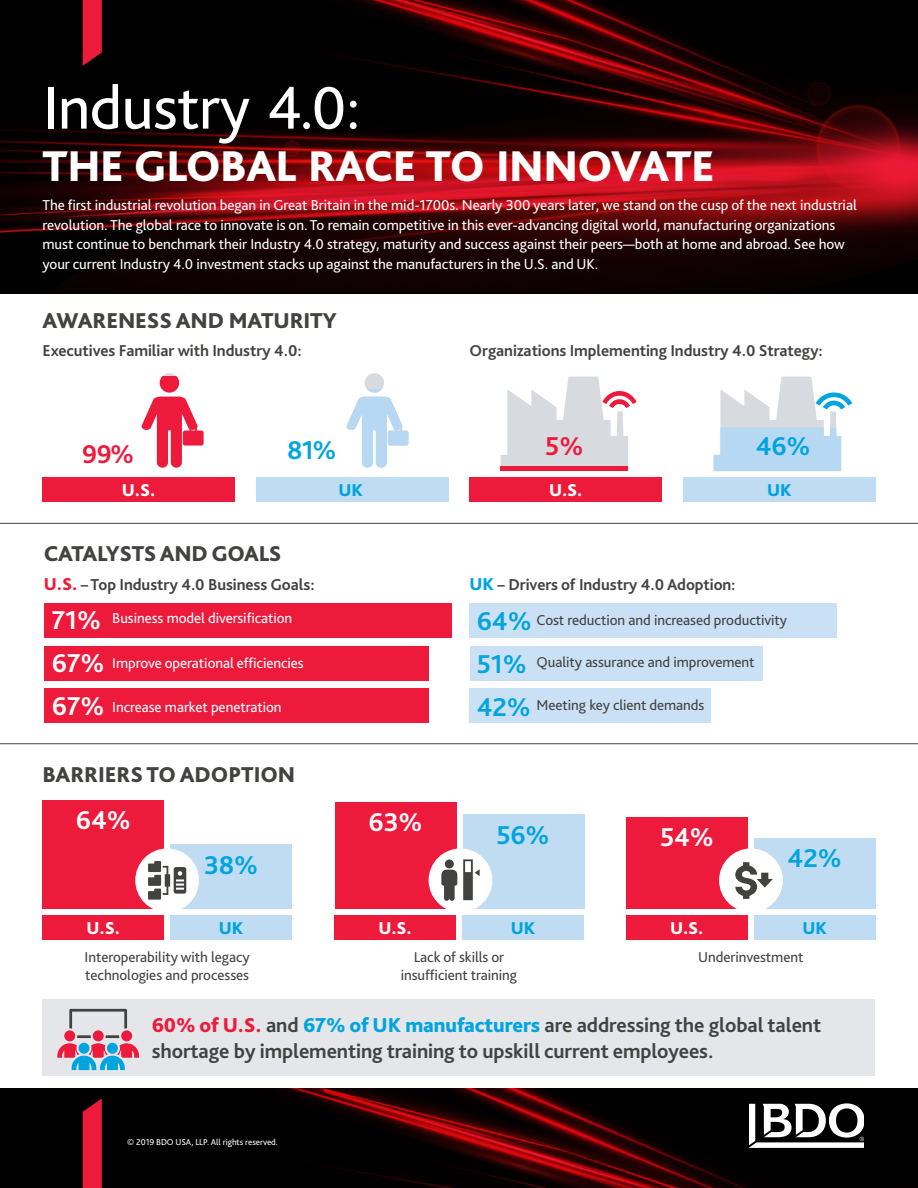
<style>
.page{position:relative;width:918px;height:1188px;background:#fff}
.page>*{position:absolute;margin:0;border:0;box-sizing:border-box;transform-origin:0 0}
.t1{font:63px "Bliss Pro";letter-spacing:-.01em;color:#fff}
.t2{font:800 45px "Bliss Pro";letter-spacing:-.01em;color:#fff}
.t3{font:700 27px/42.9px "Bliss Pro";letter-spacing:-.005em;color:#00a4df}
.t4{font:700 27px/42.9px "Bliss Pro";letter-spacing:-.005em;color:#fff}
.t5{font:700 27px "Bliss Pro";color:#ed1a3b}
.t6{font:800 22.5px "Bliss Pro";letter-spacing:-.005em;color:#424241}
.t7{font:700 21px/25.5px "Bliss Pro";letter-spacing:-.005em;color:#424241}
.t8{font:800 18px "Bliss Pro";color:#fff}
.t9{font:800 18px "Bliss Pro";letter-spacing:-.005em;color:#00a4df}
.t10{font:700 16.5px "Bliss Pro";letter-spacing:-.005em;color:#424241}
.t11{font:15px/19.5px "Bliss Pro";letter-spacing:-.005em;color:#fff}
.t12{font:15px/18px "Bliss Pro";letter-spacing:-.005em;color:#424241}
.t13{font:9px "Bliss Pro";letter-spacing:-.005em;color:#fff}
.s1{font-weight:800;font-size:18px;color:#ed1a3b}
.s2{font-weight:800;font-size:18px;color:#00a4df}
.s3{font-weight:800;color:#ed1a3b}
.s4{font-weight:800;color:#00a4df}
</style>
<div class="page">
<img style="left:0;top:0;width:918px;height:294px">
<img style="left:0;top:1089px;width:918px;height:99px">
<svg style="left:749px;top:1103px;width:115px;height:45px"></svg>
<div style="left:44px;top:604px;width:407px;height:34px;background:#ed1a3b"></div>
<div style="left:44px;top:689px;width:384px;height:34px;background:#ed1a3b"></div>
<div style="left:44px;top:646px;width:384px;height:34px;background:#ed1a3b"></div>
<div style="left:470px;top:604px;width:367px;height:34px;background:#cae1f5"></div>
<div style="left:470px;top:689px;width:241px;height:34px;background:#cae1f5"></div>
<div style="left:470px;top:646px;width:292px;height:34px;background:#cae1f5"></div>
<div style="left:43px;top:999px;width:832px;height:76px;background:#e5e6ea"></div>
<svg style="left:57px;top:1009px;width:82px;height:61px"></svg>
<div style="left:42px;top:915px;width:122px;height:25px;background:#ed1a3b"></div>
<div style="left:170px;top:915px;width:122px;height:25px;background:#c0dcf3"></div>
<div style="left:334px;top:915px;width:122px;height:25px;background:#ed1a3b"></div>
<div style="left:462px;top:915px;width:122px;height:25px;background:#c0dcf3"></div>
<div style="left:626px;top:915px;width:122px;height:25px;background:#ed1a3b"></div>
<div style="left:754px;top:915px;width:121px;height:25px;background:#c0dcf3"></div>
<hr style="left:0;top:523px;width:918px;height:1px;background:#424241">
<hr style="left:0;top:743px;width:918px;height:1px;background:#424241">
<div style="left:42px;top:801px;width:122px;height:108px;background:#ed1a3b"></div>
<div style="left:170px;top:845px;width:122px;height:64px;background:#c0dcf3"></div>
<div style="left:335px;top:803px;width:122px;height:106px;background:#ed1a3b"></div>
<div style="left:463px;top:814px;width:122px;height:95px;background:#c0dcf3"></div>
<div style="left:626px;top:818px;width:122px;height:91px;background:#ed1a3b"></div>
<div style="left:754px;top:838px;width:121px;height:71px;background:#c0dcf3"></div>
<div style="left:42px;top:477px;width:193px;height:25px;background:#ed1a3b"></div>
<svg style="left:141px;top:373px;width:63px;height:95px"></svg>
<div style="left:470px;top:477px;width:192px;height:25px;background:#ed1a3b"></div>
<div style="left:683px;top:477px;width:192px;height:25px;background:#c0dcf3"></div>
<svg style="left:346px;top:373px;width:63px;height:95px"></svg>
<div style="left:256px;top:477px;width:192px;height:25px;background:#c0dcf3"></div>
<svg style="left:501px;top:377px;width:136px;height:94px"></svg>
<svg style="left:714px;top:377px;width:138px;height:94px"></svg>
<div style="left:136px;top:849px;width:62px;height:62px;background:#fff;border-radius:50%"></div>
<div style="left:135px;top:848px;width:64px;height:64px;border:2px solid #fff;border-radius:50%"></div>
<svg style="left:148px;top:861px;width:38px;height:39px"></svg>
<div style="left:429px;top:849px;width:63px;height:62px;background:#fff;border-radius:50%"></div>
<div style="left:429px;top:848px;width:63px;height:64px;border:2px solid #fff;border-radius:50%"></div>
<svg style="left:441px;top:870px;width:16px;height:31px"></svg>
<div style="left:445px;top:859px;width:9px;height:9px;background:#424241;border-radius:50%"></div>
<svg style="left:463px;top:859px;width:17px;height:41px"></svg>
<div style="left:720px;top:849px;width:62px;height:62px;background:#fff;border-radius:50%"></div>
<div style="left:719px;top:848px;width:64px;height:64px;border:2px solid #fff;border-radius:50%"></div>
<svg style="left:735px;top:862px;width:38px;height:37px"></svg>
<svg style="left:83px;top:0;width:19px;height:66px"></svg>
<svg style="left:83px;top:1098px;width:19px;height:90px;background:#d81735"></svg>
<h1 class="t1" style="left:43px;top:69px;width:320px">Industry 4.0:</h1>
<h2 class="t2" style="left:43px;top:138px;width:674px">THE GLOBAL RACE TO INNOVATE</h2>
<p class="t11" style="left:43px;top:195px;width:816px">The first industrial revolution began in Great Britain in the mid-1700s. Nearly 300 years later, we stand on the cusp of the next industrial revolution. The global race to innovate is on. To remain competitive in this ever-advancing digital world, manufacturing organizations must continue to benchmark their Industry 4.0 strategy, maturity and success against their peers—both at home and abroad. See how your current Industry 4.0 investment stacks up against the manufacturers in the U.S. and UK.</p>
<h3 class="t6" style="left:43px;top:307px;width:296px">AWARENESS AND MATURITY</h3>
<p class="t10" style="left:43px;top:340px;width:261px">Executives Familiar with Industry 4.0:</p>
<p class="t10" style="left:470px;top:340px;width:355px">Organizations Implementing Industry 4.0 Strategy:</p>
<h3 class="t5" style="left:82px;top:437px;width:54px">99%</h3>
<p class="t8" style="left:122px;top:479px;width:35px">U.S.</p>
<h3 class="t3" style="left:287px;top:427px;width:51px">81%</h3>
<h3 class="t5" style="left:545px;top:430px;width:40px">5%</h3>
<h3 class="t3" style="left:756px;top:424px;width:56px">46%</h3>
<p class="t9" style="left:339px;top:479px;width:26px">UK</p>
<p class="t8" style="left:549px;top:479px;width:35px">U.S.</p>
<p class="t9" style="left:767px;top:479px;width:26px">UK</p>
<h3 class="t6" style="left:44px;top:540px;width:239px">CATALYSTS AND GOALS</h3>
<p class="t10" style="left:44px;top:575px;width:272px"><span class="s1">U.S.</span> – Top Industry 4.0 Business Goals:</p>
<p class="t10" style="left:470px;top:575px;width:268px"><span class="s2">UK</span> – Drivers of Industry 4.0 Adoption:</p>
<p class="t11" style="left:112px;top:608px;width:182px">Business model diversification</p>
<p class="t11" style="left:112px;top:653px;width:193px">Improve operational efficiencies</p>
<p class="t11" style="left:112px;top:697px;width:171px">Increase market penetration</p>
<h3 class="t4" style="left:52px;top:598px;width:54px">71%<br>67%<br>67%</h3>
<p class="t12" style="left:537px;top:611px;width:252px">Cost reduction and increased productivity</p>
<h3 class="t3" style="left:477px;top:599px;width:56px">64%<br>51%<br>42%</h3>
<p class="t12" style="left:537px;top:653px;width:220px">Quality assurance and improvement</p>
<p class="t12" style="left:537px;top:696px;width:169px">Meeting key client demands</p>
<h3 class="t6" style="left:43px;top:760px;width:254px">BARRIERS TO ADOPTION</h3>
<h3 class="t4" style="left:76px;top:798px;width:56px">64%</h3>
<h3 class="t3" style="left:204px;top:843px;width:56px">38%</h3>
<h3 class="t4" style="left:369px;top:800px;width:55px">63%</h3>
<h3 class="t3" style="left:496px;top:812px;width:55px">56%</h3>
<h3 class="t4" style="left:660px;top:815px;width:55px">54%</h3>
<h3 class="t3" style="left:788px;top:836px;width:56px">42%</h3>
<p class="t8" style="left:87px;top:917px;width:35px">U.S.</p>
<p class="t9" style="left:219px;top:917px;width:26px">UK</p>
<p class="t8" style="left:378px;top:917px;width:35px">U.S.</p>
<p class="t9" style="left:511px;top:917px;width:26px">UK</p>
<p class="t8" style="left:670px;top:917px;width:35px">U.S.</p>
<p class="t9" style="left:802px;top:917px;width:26px">UK</p>
<p class="t12" style="left:85px;top:947px;width:167px">Interoperability with legacy technologies and processes</p>
<p class="t12" style="left:401px;top:947px;width:118px;text-align:center">Lack of skills or insufficient training</p>
<p class="t12" style="left:698px;top:947px;width:107px">Underinvestment</p>
<h3 class="t7" style="left:152px;top:1012px;width:671px"><span class="s3">60% of U.S.</span> and <span class="s4">67% of UK manufacturers</span> are addressing the global talent shortage by implementing training to upskill current employees.</h3>
<p class="t13" style="left:127px;top:1137px;width:152px">© 2019 BDO USA, LLP. All rights reserved.</p>
</div>
